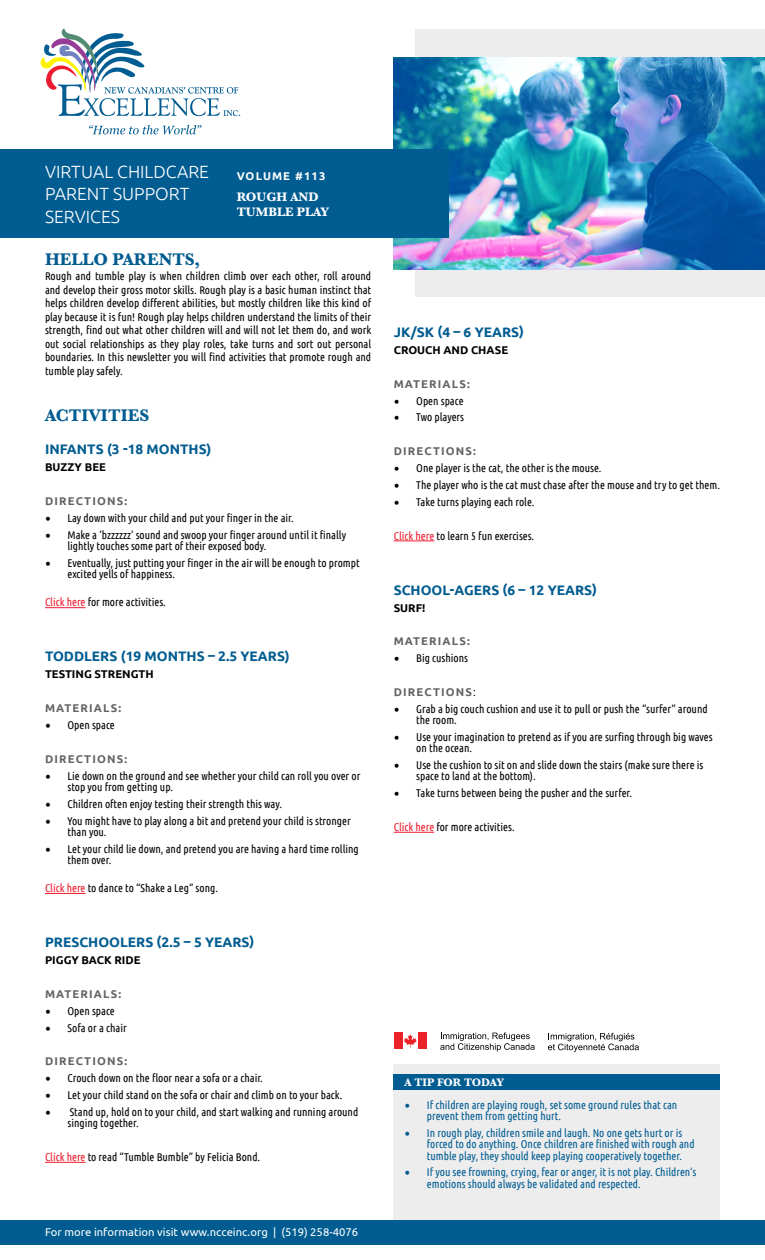
<style>
.page{position:relative;width:765px;height:1260px;background:#fff}
.page>*{position:absolute;margin:0;border:0;box-sizing:border-box;transform-origin:0 0}
.t1{font:300 17.62px/22.5px "Ubuntu";color:#fff}
.t2{font:700 17.5px "Baskerville";color:#005c91}
.t3{font:700 13.75px "Ubuntu";color:#005c91}
.t4{font:700 12.75px/15.4px "Baskerville";color:#fff}
.t5{font:11.25px/11.2px "Ubuntu Condensed";color:#000}
.t6{font:11.25px/11.2px "Ubuntu Condensed";color:#005c91}
.t7{font:700 11.25px "Ubuntu";letter-spacing:.1em;color:#636466}
.t8{font:700 11.25px "Ubuntu";color:#000}
.t9{font:11.25px "Ubuntu";color:#fff}
.t10{font:700 11.25px "Baskerville";color:#fff}
.t11{font:700 11.25px "Ubuntu";letter-spacing:.1em;color:#fff}
.s1{font-family:"Minion Pro";font-size:15px}
.s2{color:#ed1c2e}
.s3{font-family:"Ubuntu Condensed";font-weight:400;color:#000}
</style>
<div class="page">
<div style="left:415px;top:29px;width:350px;height:268px;background:#ededee"></div>
<img style="left:394px;top:57px;width:371px;height:212px">
<div style="left:0;top:149px;width:448px;height:89px;background:#005c91"></div>
<svg style="left:40px;top:29px;width:200px;height:87px"></svg>
<svg style="left:89px;top:125px;width:113px;height:9px"></svg>
<hr style="left:45px;top:607px;width:41px;height:1px;background:#ed1c2e">
<hr style="left:45px;top:893px;width:41px;height:1px;background:#ed1c2e">
<hr style="left:45px;top:1162px;width:41px;height:1px;background:#ed1c2e">
<div style="left:394px;top:1064px;width:326px;height:163px;background:#ededee"></div>
<div style="left:394px;top:1074px;width:326px;height:16px;background:#005c91"></div>
<div style="left:0;top:1220px;width:765px;height:25px;background:#005c91"></div>
<hr style="left:394px;top:540px;width:40px;height:1px;background:#ed1c2e">
<hr style="left:394px;top:832px;width:40px;height:1px;background:#ed1c2e">
<svg style="left:440px;top:1033px;width:95px;height:19px"></svg>
<svg style="left:548px;top:1033px;width:91px;height:19px"></svg>
<svg style="left:403px;top:1034px;width:14px;height:14px"></svg>
<div style="left:394px;top:1032px;width:8px;height:17px;background:#eb2227"></div>
<div style="left:418px;top:1032px;width:9px;height:17px;background:#eb2227"></div>
<h1 class="t1" style="left:45px;top:160px;width:166px">VIRTUAL CHILDCARE<br>PARENT SUPPORT<br>SERVICES</h1>
<h2 class="t2" style="left:45px;top:247px;width:157px">HELLO PARENTS,</h2>
<p class="t11" style="left:237px;top:168px;width:90px">VOLUME #113</p>
<p class="t4" style="left:237px;top:189px;width:94px">ROUGH AND<br>TUMBLE PLAY</p>
<p class="t5" style="left:45px;top:269px;width:328px;line-height:13.5px;text-align:justify">Rough and tumble play is when children climb over each other, roll around and develop their gross motor skills. Rough play is a basic human instinct that helps children develop different abilities, but mostly children like this kind of play because it is fun! Rough play helps children understand the limits of their strength, find out what other children will and will not let them do, and work out social relationships as they play roles, take turns and sort out personal boundaries. In this newsletter you will find activities that promote rough and tumble play safely.</p>
<h2 class="t2" style="left:45px;top:403px;width:106px">ACTIVITIES</h2>
<p class="t3" style="left:45px;top:440px;width:168px">INFANTS (3 -18 MONTHS)</p>
<p class="t8" style="left:45px;top:460px;width:62px">BUZZY BEE</p>
<p class="t7" style="left:45px;top:494px;width:84px">DIRECTIONS:</p>
<p class="t5" style="left:45px;top:512px;width:250px"><span class="s1">•</span> Lay down with your child and put your finger in the air.</p>
<p class="t5" style="left:68px;top:529px;width:280px;text-indent:-22px"><span class="s1">•</span> Make a ‘bzzzzzz’ sound and swoop your finger around until it finally lightly touches some part of their exposed body.</p>
<p class="t5" style="left:68px;top:557px;width:294px;text-indent:-22px"><span class="s1">•</span> Eventually, just putting your finger in the air will be enough to prompt excited yells of happiness.</p>
<p class="t5" style="left:45px;top:596px;width:122px"><span class="s2">Click here</span> for more activities.</p>
<p class="t3" style="left:45px;top:647px;width:246px">TODDLERS (19 MONTHS – 2.5 YEARS)</p>
<p class="t8" style="left:45px;top:667px;width:110px">TESTING STRENGTH</p>
<p class="t7" style="left:45px;top:701px;width:78px">MATERIALS:</p>
<p class="t5" style="left:45px;top:719px;width:71px"><span class="s1">•</span> Open space</p>
<p class="t7" style="left:45px;top:751px;width:84px">DIRECTIONS:</p>
<p class="t5" style="left:68px;top:770px;width:294px;text-indent:-22px"><span class="s1">•</span> Lie down on the ground and see whether your child can roll you over or stop you from getting up.</p>
<p class="t5" style="left:45px;top:798px;width:238px"><span class="s1">•</span> Children often enjoy testing their strength this way.</p>
<p class="t5" style="left:68px;top:815px;width:285px;text-indent:-22px"><span class="s1">•</span> You might have to play along a bit and pretend your child is stronger than you.</p>
<p class="t5" style="left:68px;top:843px;width:293px;text-indent:-22px"><span class="s1">•</span> Let your child lie down, and pretend you are having a hard time rolling them over.</p>
<p class="t5" style="left:45px;top:882px;width:174px"><span class="s2">Click here</span> to dance to “Shake a Leg” song.</p>
<p class="t3" style="left:45px;top:933px;width:211px">PRESCHOOLERS (2.5 – 5 YEARS)</p>
<p class="t8" style="left:45px;top:953px;width:97px">PIGGY BACK RIDE</p>
<p class="t7" style="left:45px;top:986px;width:78px">MATERIALS:</p>
<p class="t5" style="left:45px;top:1005px;width:71px"><span class="s1">•</span> Open space</p>
<p class="t5" style="left:45px;top:1022px;width:83px"><span class="s1">•</span> Sofa or a chair</p>
<p class="t7" style="left:45px;top:1054px;width:84px">DIRECTIONS:</p>
<p class="t5" style="left:45px;top:1072px;width:219px"><span class="s1">•</span> Crouch down on the floor near a sofa or a chair.</p>
<p class="t5" style="left:45px;top:1089px;width:299px"><span class="s1">•</span> Let your child stand on the sofa or chair and climb on to your back.</p>
<p class="t5" style="left:68px;top:1106px;width:292px;text-indent:-22px"><span class="s1">•</span> Stand up, hold on to your child, and start walking and running around singing together.</p>
<p class="t5" style="left:45px;top:1151px;width:217px"><span class="s2">Click here</span> to read “Tumble Bumble” by Felicia Bond.</p>
<p class="t9" style="left:45px;top:1225px;width:315px">For more information visit www.ncceinc.org | (519) 258-4076</p>
<p class="t3" style="left:394px;top:323px;width:132px">JK/SK (4 – 6 YEARS)</p>
<p class="t8" style="left:394px;top:342px;width:116px">CROUCH AND CHASE</p>
<p class="t7" style="left:394px;top:376px;width:78px">MATERIALS:</p>
<p class="t5" style="left:394px;top:395px;width:71px"><span class="s1">•</span> Open space</p>
<p class="t5" style="left:394px;top:411px;width:72px"><span class="s1">•</span> Two players</p>
<p class="t7" style="left:394px;top:444px;width:84px">DIRECTIONS:</p>
<p class="t5" style="left:394px;top:462px;width:209px"><span class="s1">•</span> One player is the cat, the other is the mouse.</p>
<p class="t5" style="left:394px;top:479px;width:328px"><span class="s1">•</span> The player who is the cat must chase after the mouse and try to get them.</p>
<p class="t5" style="left:394px;top:496px;width:142px"><span class="s1">•</span> Take turns playing each role.</p>
<p class="t5" style="left:394px;top:530px;width:142px"><span class="s2">Click here</span> to learn 5 fun exercises.</p>
<p class="t3" style="left:394px;top:581px;width:205px">SCHOOL-AGERS (6 – 12 YEARS)</p>
<p class="t8" style="left:394px;top:600px;width:33px">SURF!</p>
<p class="t7" style="left:394px;top:634px;width:78px">MATERIALS:</p>
<p class="t5" style="left:394px;top:652px;width:76px"><span class="s1">•</span> Big cushions</p>
<p class="t7" style="left:394px;top:684px;width:83px">DIRECTIONS<span class="s3">:</span></p>
<p class="t5" style="left:416px;top:703px;width:293px;text-indent:-22px"><span class="s1">•</span> Grab a big couch cushion and use it to pull or push the “surfer” around the room.</p>
<p class="t5" style="left:416px;top:731px;width:298px;text-indent:-22px"><span class="s1">•</span> Use your imagination to pretend as if you are surfing through big waves on the ocean.</p>
<p class="t5" style="left:416px;top:759px;width:289px;text-indent:-22px"><span class="s1">•</span> Use the cushion to sit on and slide down the stairs (make sure there is space to land at the bottom).</p>
<p class="t5" style="left:394px;top:787px;width:240px"><span class="s1">•</span> Take turns between being the pusher and the surfer.</p>
<p class="t5" style="left:394px;top:821px;width:122px"><span class="s2">Click here</span> for more activities.</p>
<p class="t10" style="left:404px;top:1074px;width:101px">A TIP FOR TODAY</p>
<p class="t6" style="left:427px;top:1099px;width:252px;text-indent:-22px"><span class="s1">•</span> If children are playing rough, set some ground rules that can prevent them from getting hurt.</p>
<p class="t6" style="left:427px;top:1127px;width:269px;text-indent:-22px"><span class="s1">•</span> In rough play, children smile and laugh. No one gets hurt or is forced to do anything. Once children are finished with rough and tumble play, they should keep playing cooperatively together.</p>
<p class="t6" style="left:427px;top:1166px;width:271px;text-indent:-22px"><span class="s1">•</span> If you see frowning, crying, fear or anger, it is not play. Children’s emotions should always be validated and respected.</p>
</div>
